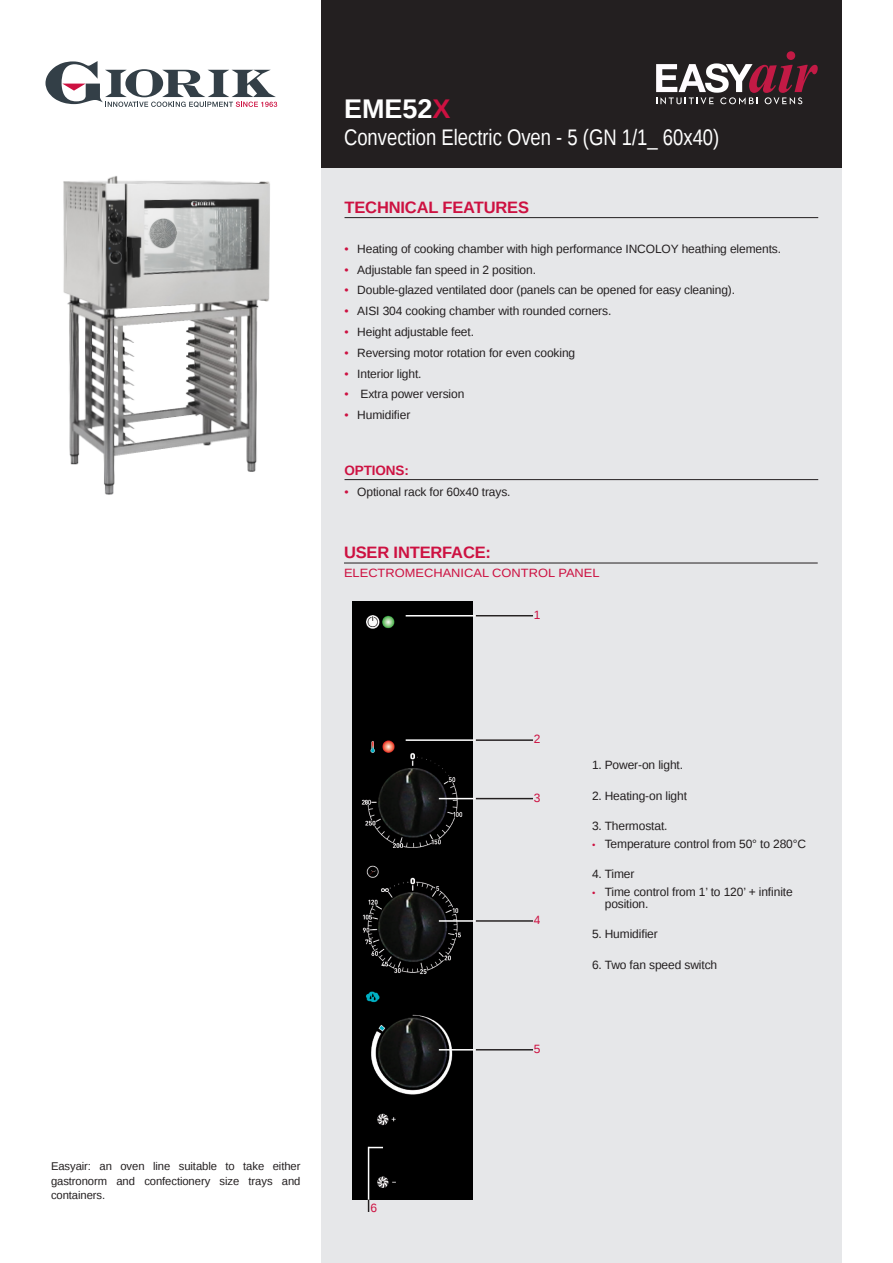
<style>
.page{position:relative;width:893px;height:1263px;background:#fff}
.page>*{position:absolute;margin:0;border:0;box-sizing:border-box;transform-origin:0 0}
.CODICE{font:700 27px "Liberation Sans";color:#fff}
.CODICE-2{font:22.5px "Liberation Sans Narrow";color:#fff}
.Titolo-IT{font:700 16.5px "Liberation Sans";letter-spacing:-.01em;color:#cd1141}
.Titolo-IT-2{font:700 13.5px "Liberation Sans";letter-spacing:-.01em;color:#cd1141}
.Caratteristiche_-_IT{font:12px/12px "Liberation Sans";letter-spacing:-.01em;color:#231f20}
.Patent_testo_-_IT{font:12px "Liberation Sans";color:#cd1141;scale:1.07 1}
.Patent_testo_-_IT-2{font:12px "Liberation Sans";color:#cd1141}
.Patent_testo_-_IT-3{font:11.25px/14.4px "Liberation Sans";letter-spacing:-.005em;color:#231f20;text-align:justify}
.s1{color:#cd1141}
.s2{font-family:"Myriad Pro";color:#cd1141}
</style>
<div class="page">
<div style="left:322px;top:0;width:520px;height:168px;background:#231f20"></div>
<svg style="left:656px;top:51px;width:162px;height:53px"></svg>
<div style="left:322px;top:168px;width:520px;height:1095px;background:#e6e7e9"></div>
<img style="left:63px;top:176px;width:207px;height:319px">
<svg style="left:45px;top:61px;width:232px;height:46px"></svg>
<img style="left:352px;top:602px;width:121px;height:597px">
<hr style="left:406px;top:615px;width:127px;height:1px;background:#fff">
<hr style="left:368px;top:1147px;width:1px;height:65px;background:#fff">
<hr style="left:439px;top:798px;width:94px;height:1px;background:#fff">
<hr style="left:406px;top:739px;width:127px;height:2px;background:#fff">
<hr style="left:439px;top:920px;width:94px;height:2px;background:#fff">
<hr style="left:439px;top:1049px;width:94px;height:1px;background:#fff">
<hr style="left:476px;top:615px;width:57px;height:1px;background:#231f20">
<hr style="left:476px;top:739px;width:57px;height:2px;background:#231f20">
<hr style="left:476px;top:798px;width:57px;height:1px;background:#231f20">
<hr style="left:476px;top:920px;width:57px;height:2px;background:#231f20">
<hr style="left:476px;top:1049px;width:57px;height:1px;background:#231f20">
<svg style="left:368px;top:1199px;width:1px;height:13px"></svg>
<svg style="left:369px;top:1147px;width:14px;height:1px"></svg>
<hr style="left:345px;top:217px;width:473px;height:1px;background:#231f20">
<hr style="left:345px;top:479px;width:473px;height:1px;background:#231f20">
<hr style="left:344px;top:563px;width:474px;height:1px;background:#231f20">
<p class="CODICE" style="left:344px;top:90px;width:108px">EME52<span class="s1">X</span></p>
<p class="CODICE-2" style="left:344px;top:124px;width:377px">Convection Electric Oven - 5 (GN 1/1_ 60x40)</p>
<p class="Titolo-IT" style="left:345px;top:196px;width:186px">TECHNICAL FEATURES</p>
<p class="Caratteristiche_-_IT" style="left:345px;top:243px;width:438px"><span class="s1">•</span> Heating of cooking chamber with high performance INCOLOY heathing elements.</p>
<p class="Caratteristiche_-_IT" style="left:345px;top:264px;width:193px"><span class="s1">•</span> Adjustable fan speed in 2 position.</p>
<p class="Caratteristiche_-_IT" style="left:345px;top:285px;width:392px"><span class="s1">•</span> Double-glazed ventilated door (panels can be opened for easy cleaning).</p>
<p class="Caratteristiche_-_IT" style="left:345px;top:306px;width:268px"><span class="s1">•</span> AISI 304 cooking chamber with rounded corners.</p>
<p class="Caratteristiche_-_IT" style="left:345px;top:326px;width:131px"><span class="s1">•</span> Height adjustable feet.</p>
<p class="Caratteristiche_-_IT" style="left:345px;top:347px;width:232px"><span class="s1">•</span> Reversing motor rotation for even cooking</p>
<p class="Caratteristiche_-_IT" style="left:345px;top:368px;width:79px"><span class="s1">•</span> Interior light.</p>
<p class="Caratteristiche_-_IT" style="left:345px;top:389px;width:121px"><span class="s1">•</span> Extra power version</p>
<p class="Caratteristiche_-_IT" style="left:345px;top:409px;width:67px"><span class="s1">•</span> Humidifier</p>
<p class="Titolo-IT-2" style="left:345px;top:461px;width:66px">OPTIONS:</p>
<p class="Caratteristiche_-_IT" style="left:345px;top:486px;width:168px"><span class="s1">•</span> Optional rack for 60x40 trays.</p>
<p class="Titolo-IT" style="left:344px;top:541px;width:149px">USER INTERFACE:</p>
<p class="Patent_testo_-_IT" style="left:344px;top:566px;width:240px">ELECTROMECHANICAL CONTROL PANEL</p>
<p class="Patent_testo_-_IT-2" style="left:534px;top:608px;width:8px">1</p>
<p class="Patent_testo_-_IT-3" style="left:51px;top:1159px;width:251px">Easyair: an oven line suitable to take either gastronorm and confectionery size trays and containers.</p>
<p class="Patent_testo_-_IT-2" style="left:370px;top:1200px;width:8px">6</p>
<p class="Patent_testo_-_IT-2" style="left:534px;top:732px;width:8px">2</p>
<p class="Patent_testo_-_IT-2" style="left:534px;top:791px;width:8px">3</p>
<p class="Patent_testo_-_IT-2" style="left:534px;top:913px;width:8px">4</p>
<p class="Patent_testo_-_IT-2" style="left:534px;top:1042px;width:8px">5</p>
<p class="Caratteristiche_-_IT" style="left:592px;top:759px;width:93px">1. Power-on light.</p>
<p class="Caratteristiche_-_IT" style="left:592px;top:790px;width:97px">2. Heating-on light</p>
<p class="Caratteristiche_-_IT" style="left:592px;top:820px;width:77px">3. Thermostat.</p>
<p class="Caratteristiche_-_IT" style="left:592px;top:838px;width:216px"><span class="s2">•</span> Temperature control from 50° to 280°C</p>
<p class="Caratteristiche_-_IT" style="left:592px;top:868px;width:44px">4. Timer</p>
<p class="Caratteristiche_-_IT" style="left:605px;top:886px;width:189px;text-indent:-13px"><span class="s2">•</span> Time control from 1’ to 120’ + infinite position.</p>
<p class="Caratteristiche_-_IT" style="left:592px;top:928px;width:67px">5. Humidifier</p>
<p class="Caratteristiche_-_IT" style="left:592px;top:959px;width:127px">6. Two fan speed switch</p>
</div>
